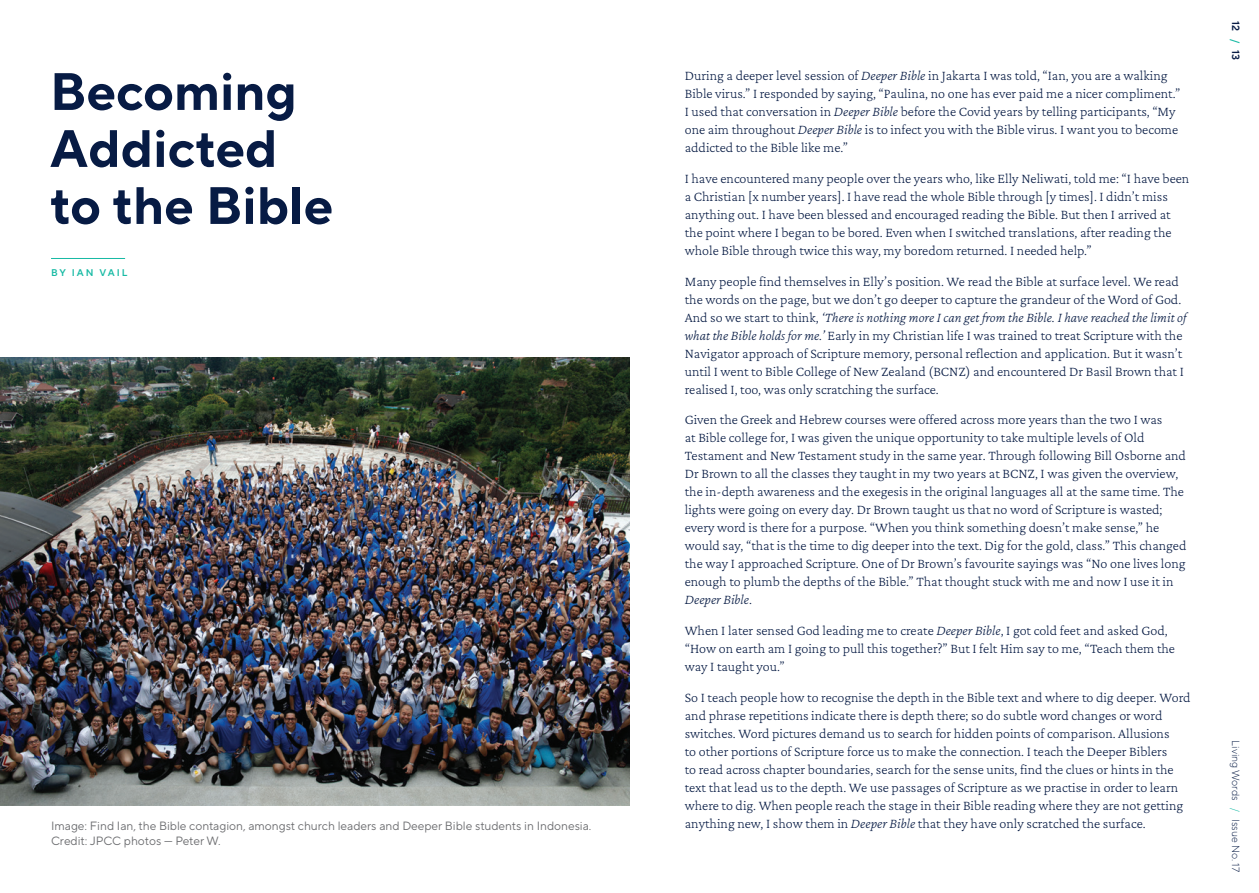
<style>
.page{position:relative;width:1259px;height:893px;background:#fff}
.page>*{position:absolute;margin:0;border:0;box-sizing:border-box;transform-origin:0 0}
.heading{font:700 52.5px/57px "TT Norms Pro";color:#071b44}
.t1{font:200 14.25px/18px "Crimson Pro";color:#071b44}
.t2{font:12px/15px "TT Norms Pro";color:#6c6d70}
.t3{font:300 10.5px "TT Norms Pro";color:#071b44}
.t4{font:10.5px "TT Norms Pro Dm Bd";color:#071b44}
.t5{font:9.75px "TT Norms Pro Dm Bd";letter-spacing:.2em;color:#17baa4}
.s1{font-style:italic}
.s2{color:#17baa4}
</style>
<div class="page">
<hr style="left:51px;top:258px;width:74px;height:1px;background:#17baa4">
<img style="left:0;top:358px;width:629px;height:447px">
<p class="heading" style="left:50px;top:63px;width:285px">Becoming<br>Addicted to the Bible</p>
<p class="t5" style="left:51px;top:265px;width:78px">BY IAN VAIL</p>
<p class="t2" style="left:51px;top:818px;width:542px">Image: Find Ian, the Bible contagion, amongst church leaders and Deeper Bible students in Indonesia.<br>Credit: JPCC photos — Peter W.</p>
<p class="t1" style="left:685px;top:66px;width:497px">During a deeper level session of <span class="s1">Deeper Bible</span> in Jakarta I was told, “Ian, you are a walking Bible virus.” I responded by saying, “Paulina, no one has ever paid me a nicer compliment.” I used that conversation in <span class="s1">Deeper Bible</span> before the Covid years by telling participants, “My one aim throughout <span class="s1">Deeper Bible</span> is to infect you with the Bible virus. I want you to become addicted to the Bible like me.”</p>
<p class="t1" style="left:685px;top:169px;width:506px">I have encountered many people over the years who, like Elly Neliwati, told me: “I have been a Christian [x number years]. I have read the whole Bible through [y times]. I didn’t miss anything out. I have been blessed and encouraged reading the Bible. But then I arrived at the point where I began to be bored. Even when I switched translations, after reading the whole Bible through twice this way, my boredom returned. I needed help.”</p>
<p class="t1" style="left:685px;top:272px;width:503px">Many people find themselves in Elly’s position. We read the Bible at surface level. We read the words on the page, but we don’t go deeper to capture the grandeur of the Word of God.<br>And so we start to think, <span class="s1">‘There is nothing more I can get from the Bible. I have reached the limit of what the Bible holds for me.’</span> Early in my Christian life I was trained to treat Scripture with the Navigator approach of Scripture memory, personal reflection and application. But it wasn’t until I went to Bible College of New Zealand (BCNZ) and encountered Dr Basil Brown that I realised I, too, was only scratching the surface.</p>
<p class="t1" style="left:685px;top:410px;width:503px">Given the Greek and Hebrew courses were offered across more years than the two I was<br>at Bible college for, I was given the unique opportunity to take multiple levels of Old Testament and New Testament study in the same year. Through following Bill Osborne and Dr Brown to all the classes they taught in my two years at BCNZ, I was given the overview, the in-depth awareness and the exegesis in the original languages all at the same time. The lights were going on every day. Dr Brown taught us that no word of Scripture is wasted; every word is there for a purpose. “When you think something doesn’t make sense,” he would say, “that is the time to dig deeper into the text. Dig for the gold, class.” This changed the way I approached Scripture. One of Dr Brown’s favourite sayings was “No one lives long enough to plumb the depths of the Bible.” That thought stuck with me and now I use it in <span class="s1">Deeper Bible</span>.</p>
<p class="t1" style="left:685px;top:621px;width:492px">When I later sensed God leading me to create <span class="s1">Deeper Bible</span>, I got cold feet and asked God, “How on earth am I going to pull this together?” But I felt Him say to me, “Teach them the way I taught you.”</p>
<p class="t1" style="left:685px;top:688px;width:507px">So I teach people how to recognise the depth in the Bible text and where to dig deeper. Word and phrase repetitions indicate there is depth there; so do subtle word changes or word switches. Word pictures demand us to search for hidden points of comparison. Allusions<br>to other portions of Scripture force us to make the connection. I teach the Deeper Biblers<br>to read across chapter boundaries, search for the sense units, find the clues or hints in the text that lead us to the depth. We use passages of Scripture as we practise in order to learn where to dig. When people reach the stage in their Bible reading where they are not getting anything new, I show them in <span class="s1">Deeper Bible</span> that they have only scratched the surface.</p>
<p class="t4" style="left:1243px;top:21px;width:40px;rotate:90deg">12 <span class="s2">/</span> 13</p>
<p class="t3" style="left:1243px;top:740px;width:133px;rotate:90deg">Living Words <span class="s2">/</span> Issue No. 17</p>
</div>
